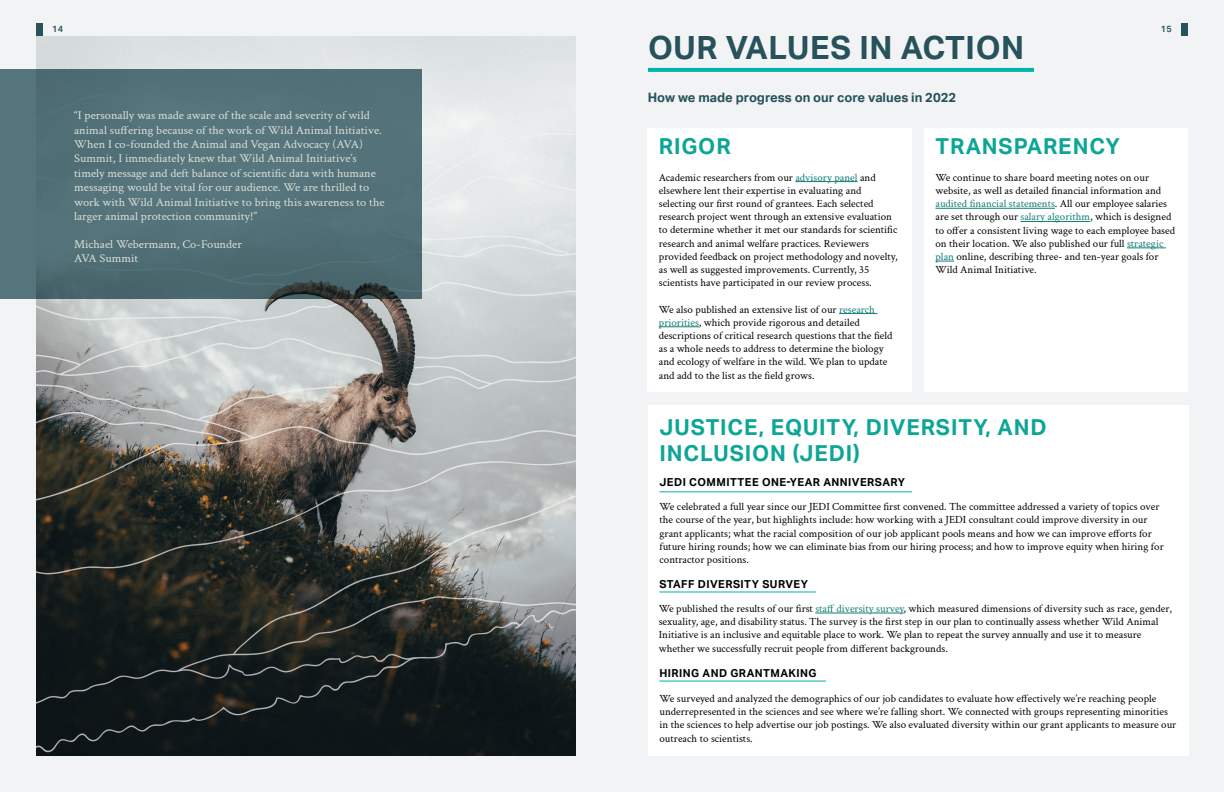
<style>
.page{position:relative;width:1224px;height:792px;background:#f1f3f4}
.page>*{position:absolute;margin:0;border:0;box-sizing:border-box;transform-origin:0 0}
.t1{font:700 32px "Aktiv Grotesk";letter-spacing:.02em;color:#27515b}
.t2{font:700 22px/26.4px "Aktiv Grotesk";letter-spacing:.04em;color:#0da696}
.t3{font:700 13px "Aktiv Grotesk";color:#27515b}
.t4{font:12px/14.4px "Crimson Text";color:#dce0d8}
.t5{font:11px/13.2px "Crimson Text";color:#000}
.t6{font:700 11px "Aktiv Grotesk";letter-spacing:.04em;color:#000}
.t7{font:600 9px "Aktiv Grotesk";color:#27515b}
.s1{color:#107d75}
</style>
<div class="page">
<div style="left:648px;top:128px;width:264px;height:264px;background:#fff"></div>
<div style="left:648px;top:405px;width:540px;height:351px;background:#fff"></div>
<div style="left:924px;top:128px;width:264px;height:264px;background:#fff"></div>
<img style="left:36px;top:36px;width:540px;height:720px">
<div style="left:0;top:69px;width:422px;height:229px;background:#537179"></div>
<hr style="left:795px;top:181px;width:63px;height:1px;background:#107d75">
<hr style="left:839px;top:313px;width:38px;height:1px;background:#107d75">
<hr style="left:659px;top:327px;width:40px;height:1px;background:#107d75">
<hr style="left:935px;top:208px;width:120px;height:1px;background:#107d75">
<hr style="left:1021px;top:221px;width:69px;height:1px;background:#107d75">
<hr style="left:1127px;top:248px;width:39px;height:1px;background:#107d75">
<svg style="left:935px;top:261px;width:19px;height:1px"></svg>
<svg style="left:648px;top:68px;width:386px;height:4px;background:#06b4a9"></svg>
<hr style="left:659px;top:491px;width:253px;height:1px;background:#00b3a8">
<hr style="left:659px;top:591px;width:157px;height:1px;background:#00b3a8">
<hr style="left:815px;top:613px;width:89px;height:1px;background:#107d75">
<hr style="left:659px;top:681px;width:167px;height:1px;background:#00b3a8">
<div style="left:36px;top:23px;width:6px;height:13px;background:#27515b"></div>
<div style="left:1182px;top:23px;width:6px;height:13px;background:#27515b"></div>
<p class="t7" style="left:52px;top:24px;width:13px">14</p>
<p class="t7" style="left:1161px;top:24px;width:13px">15</p>
<p class="t4" style="left:74px;top:108px;width:312px">“I personally was made aware of the scale and severity of wild animal suffering because of the work of Wild Animal Initiative.<br>When I co-founded the Animal and Vegan Advocacy (AVA)<br>Summit, I immediately knew that Wild Animal Initiative’s timely message and deft balance of scientific data with humane messaging would be vital for our audience. We are thrilled to work with Wild Animal Initiative to bring this awareness to the larger animal protection community!”</p>
<p class="t4" style="left:74px;top:236px;width:169px">Michael Webermann, Co-Founder<br>AVA Summit</p>
<h1 class="t1" style="left:648px;top:29px;width:378px">OUR VALUES IN ACTION</h1>
<p class="t3" style="left:648px;top:90px;width:310px">How we made progress on our core values in 2022</p>
<h2 class="t2" style="left:659px;top:133px;width:73px">RIGOR</h2>
<p class="t5" style="left:659px;top:170px;width:240px">Academic researchers from our <span class="s1">advisory panel</span> and elsewhere lent their expertise in evaluating and selecting our first round of grantees. Each selected research project went through an extensive evaluation to determine whether it met our standards for scientific research and animal welfare practices. Reviewers provided feedback on project methodology and novelty, as well as suggested improvements. Currently, 35 scientists have participated in our review process.</p>
<p class="t5" style="left:659px;top:302px;width:235px">We also published an extensive list of our <span class="s1">research priorities</span>, which provide rigorous and detailed descriptions of critical research questions that the field as a whole needs to address to determine the biology and ecology of welfare in the wild. We plan to update and add to the list as the field grows.</p>
<h2 class="t2" style="left:935px;top:134px;width:186px">TRANSPARENCY</h2>
<p class="t5" style="left:935px;top:170px;width:241px">We continue to share board meeting notes on our website, as well as detailed financial information and <span class="s1">audited financial statements</span>. All our employee salaries are set through our <span class="s1">salary algorithm</span>, which is designed to offer a consistent living wage to each employee based on their location. We also published our full <span class="s1">strategic plan</span> online, describing three- and ten-year goals for Wild Animal Initiative.</p>
<h2 class="t2" style="left:659px;top:414px;width:389px">JUSTICE, EQUITY, DIVERSITY, AND<br>INCLUSION (JEDI)</h2>
<p class="t6" style="left:660px;top:476px;width:247px">JEDI COMMITTEE ONE-YEAR ANNIVERSARY</p>
<p class="t5" style="left:660px;top:500px;width:506px">We celebrated a full year since our JEDI Committee first convened. The committee addressed a variety of topics over the course of the year, but highlights include: how working with a JEDI consultant could improve diversity in our grant applicants; what the racial composition of our job applicant pools means and how we can improve efforts for future hiring rounds; how we can eliminate bias from our hiring process; and how to improve equity when hiring for contractor positions.</p>
<p class="t6" style="left:660px;top:578px;width:150px">STAFF DIVERSITY SURVEY</p>
<p class="t5" style="left:659px;top:601px;width:515px">We published the results of our first <span class="s1">staff diversity survey</span>, which measured dimensions of diversity such as race, gender, sexuality, age, and disability status. The survey is the first step in our plan to continually assess whether Wild Animal Initiative is an inclusive and equitable place to work. We plan to repeat the survey annually and use it to measure whether we successfully recruit people from different backgrounds.</p>
<p class="t6" style="left:660px;top:667px;width:158px">HIRING AND GRANTMAKING</p>
<p class="t5" style="left:660px;top:691px;width:518px">We surveyed and analyzed the demographics of our job candidates to evaluate how effectively we’re reaching people underrepresented in the sciences and see where we’re falling short. We connected with groups representing minorities in the sciences to help advertise our job postings. We also evaluated diversity within our grant applicants to measure our outreach to scientists.</p>
</div>
